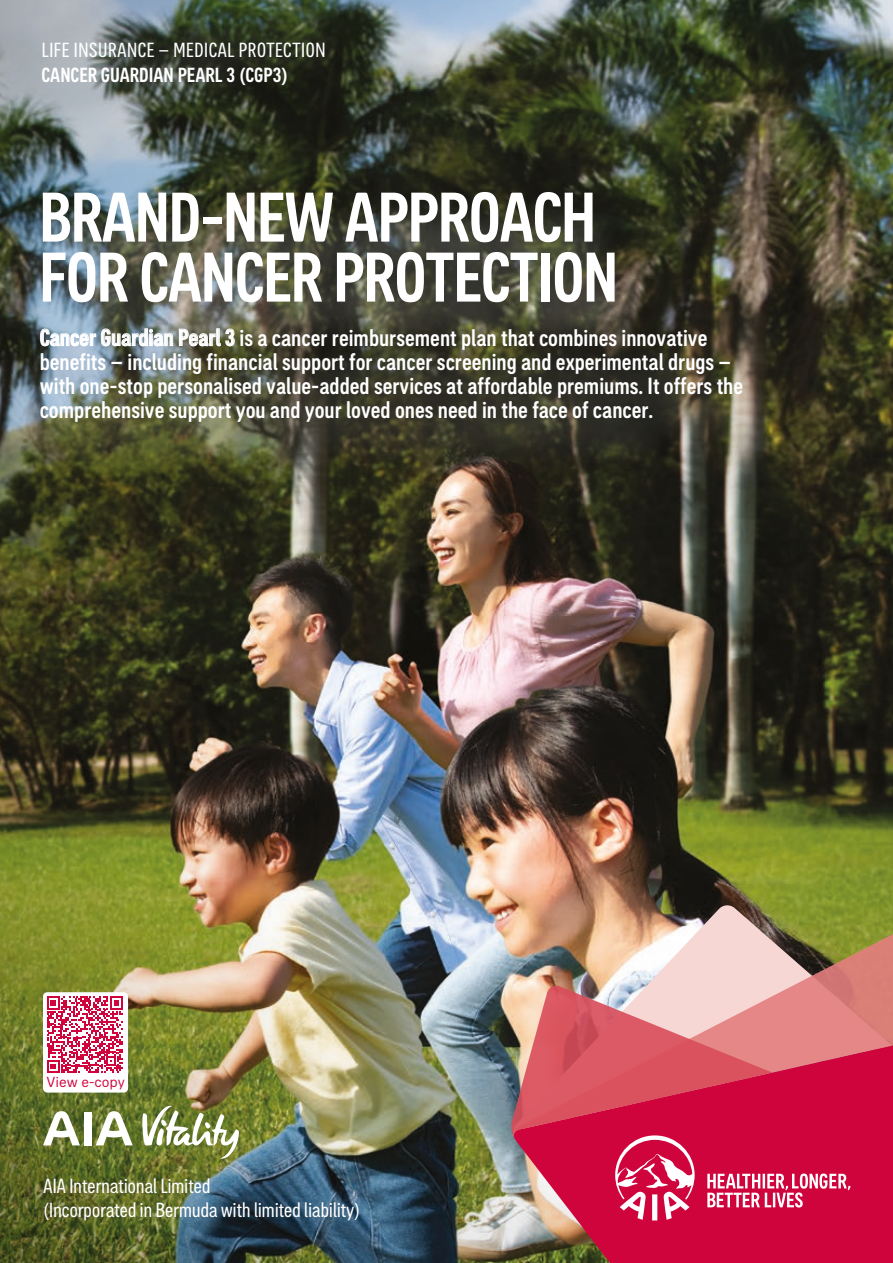
<style>
.page{position:relative;width:893px;height:1263px;background:#fff}
.page>*{position:absolute;margin:0;border:0;box-sizing:border-box;transform-origin:0 0}
.t1{font:500 condensed 72px/60px "AIA Everest";letter-spacing:-.02em;color:#fff}
.t2{font:500 condensed 24px/24px "AIA Everest";color:#fff}
.t3{font:condensed 21px/24px "AIA Everest";letter-spacing:-.02em;color:#fff}
.t4{font:condensed 21px "AIA Everest";color:#fff}
.t5{font:500 condensed 21px "AIA Everest";color:#fff}
.t6{font:15px "AIA Everest";color:#d0043d}
</style>
<div class="page">
<img style="left:0;top:0;width:893px;height:1263px">
<img style="left:514px;top:905px;width:379px;height:106px">
<svg style="left:512px;top:1011px;width:381px;height:252px;background:#c51c45"></svg>
<svg style="left:511px;top:986px;width:339px;height:234px;background:#d84e69"></svg>
<div style="left:43px;top:992px;width:85px;height:100px;background:#fff;border-radius:4px"></div>
<svg style="left:47px;top:996px;width:76px;height:77px"></svg>
<img style="left:0;top:0;width:384px;height:140px">
<img style="left:0;top:157px;width:893px;height:250px">
<img style="left:0;top:301px;width:813px;height:395px">
<svg style="left:142px;top:1104px;width:97px;height:55px"></svg>
<div style="left:84px;top:1112px;width:8px;height:33px;background:#fff"></div>
<svg style="left:43px;top:1111px;width:37px;height:34px"></svg>
<svg style="left:96px;top:1111px;width:37px;height:34px"></svg>
<svg style="left:40px;top:328px;width:133px;height:19px;background:#a3b0b6"></svg>
<svg style="left:179px;top:328px;width:56px;height:18px"></svg>
<p class="t4" style="left:42px;top:38px;width:286px">LIFE INSURANCE – MEDICAL PROTECTION</p>
<p class="t5" style="left:42px;top:63px;width:248px">CANCER GUARDIAN PEARL 3 (CGP3)</p>
<h1 class="t1" style="left:39px;top:186px;width:581px">BRAND-NEW APPROACH<br>FOR CANCER PROTECTION</h1>
<p class="t2" style="left:40px;top:325px;width:705px">Cancer Guardian Pearl 3 is a cancer reimbursement plan that combines innovative benefits – including financial support for cancer screening and experimental drugs – with one-stop personalised value-added services at affordable premiums. It offers the comprehensive support you and your loved ones need in the face of cancer.</p>
<p class="t6" style="left:47px;top:1073px;width:80px">View e-copy</p>
<p class="t3" style="left:43px;top:1173px;width:319px">AIA International Limited<br>(Incorporated in Bermuda with limited liability)</p>
</div>
